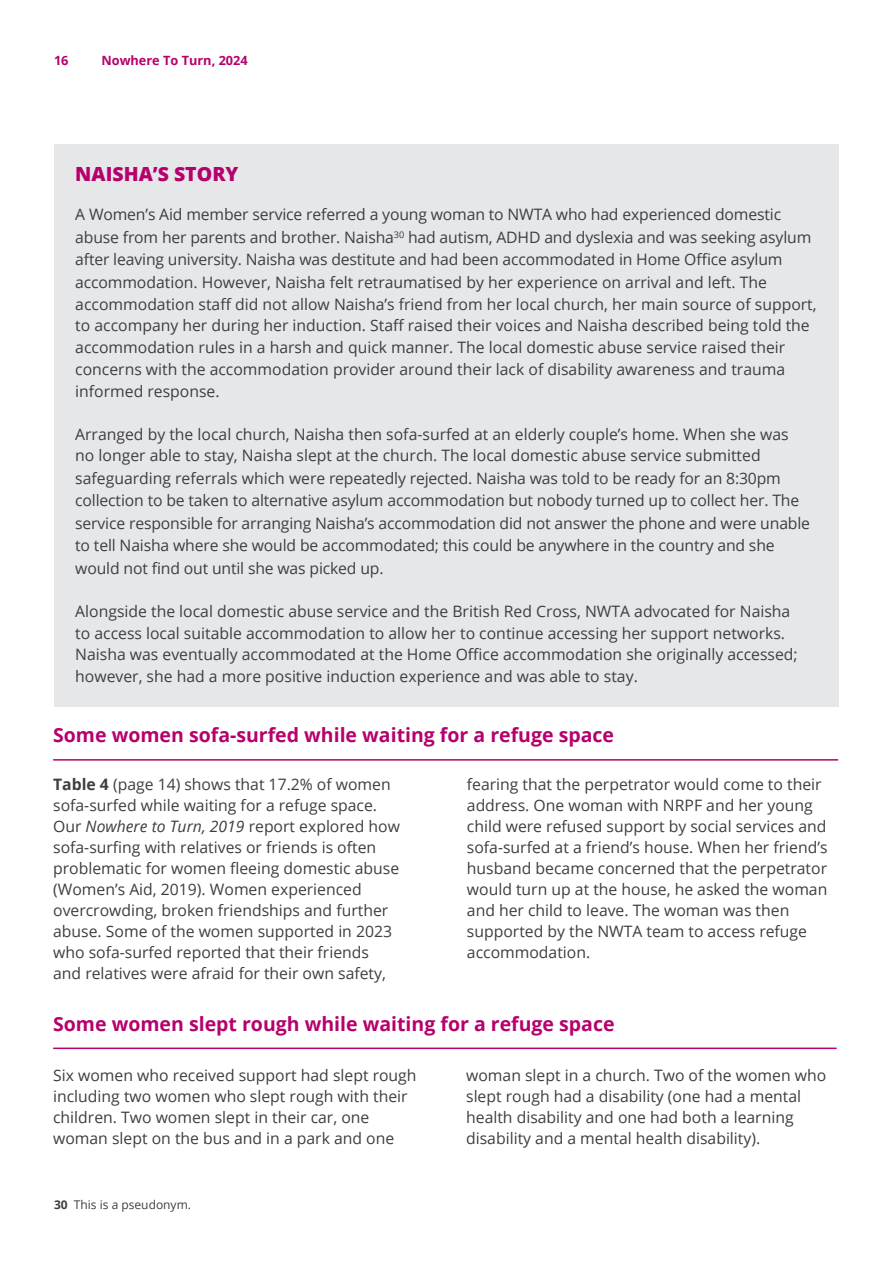
<style>
.page{position:relative;width:893px;height:1263px;background:#fff}
.page>*{position:absolute;margin:0;border:0;box-sizing:border-box;transform-origin:0 0}
.t1{font:700 19.5px "Open Sans";color:#b6006c}
.t2{font:800 19.5px "Open Sans";color:#b6006c}
.t3{font:15.75px/21px "Open Sans";color:#3e3e3f}
.t4{font:700 12.75px "Open Sans";color:#b6006c}
.t5{font:12px "Open Sans";color:#3e3e3f}
.s1{font-weight:700}
.s2{font-style:italic}
</style>
<div class="page">
<div style="left:54px;top:187px;width:785px;height:235px;background:#e6e7e9"></div>
<div style="left:54px;top:145px;width:785px;height:49px;background:#e6e7e9"></div>
<div style="left:54px;top:406px;width:785px;height:193px;background:#e6e7e9"></div>
<div style="left:54px;top:583px;width:785px;height:124px;background:#e6e7e9"></div>
<hr style="left:53px;top:759px;width:785px;height:2px;background:#b6006c">
<hr style="left:53px;top:1047px;width:784px;height:2px;background:#b6006c">
<p class="t4" style="left:54px;top:55px;width:16px">16</p>
<p class="t4" style="left:101px;top:55px;width:148px">Nowhere To Turn, 2024</p>
<p class="t2" style="left:75px;top:166px;width:165px">NAISHA’S STORY</p>
<p class="t3" style="left:75px;top:205px;width:743px;line-height:22px">A Women’s Aid member service referred a young woman to NWTA who had experienced domestic abuse from her parents and brother. Naisha<sup>30</sup> had autism, ADHD and dyslexia and was seeking asylum after leaving university. Naisha was destitute and had been accommodated in Home Office asylum accommodation. However, Naisha felt retraumatised by her experience on arrival and left. The accommodation staff did not allow Naisha’s friend from her local church, her main source of support, to accompany her during her induction. Staff raised their voices and Naisha described being told the accommodation rules in a harsh and quick manner. The local domestic abuse service raised their concerns with the accommodation provider around their lack of disability awareness and trauma informed response.</p>
<p class="t3" style="left:75px;top:424px;width:736px;line-height:22.4px">Arranged by the local church, Naisha then sofa-surfed at an elderly couple’s home. When she was no longer able to stay, Naisha slept at the church. The local domestic abuse service submitted safeguarding referrals which were repeatedly rejected. Naisha was told to be ready for an 8:30pm collection to be taken to alternative asylum accommodation but nobody turned up to collect her. The service responsible for arranging Naisha’s accommodation did not answer the phone and were unable to tell Naisha where she would be accommodated; this could be anywhere in the country and she would not find out until she was picked up.</p>
<p class="t3" style="left:75px;top:602px;width:724px;line-height:21.8px">Alongside the local domestic abuse service and the British Red Cross, NWTA advocated for Naisha to access local suitable accommodation to allow her to continue accessing her support networks.<br>Naisha was eventually accommodated at the Home Office accommodation she originally accessed; however, she had a more positive induction experience and was able to stay.</p>
<p class="t1" style="left:53px;top:727px;width:562px">Some women sofa-surfed while waiting for a refuge space</p>
<p class="t3" style="left:53px;top:774px;width:348px"><span class="s1">Table 4</span> (page 14) shows that 17.2% of women sofa-surfed while waiting for a refuge space.<br>Our <span class="s2">Nowhere to Turn, 2019</span> report explored how sofa-surfing with relatives or friends is often problematic for women fleeing domestic abuse (Women’s Aid, 2019). Women experienced overcrowding, broken friendships and further abuse. Some of the women supported in 2023 who sofa-surfed reported that their friends and relatives were afraid for their own safety,</p>
<p class="t3" style="left:467px;top:775px;width:362px">fearing that the perpetrator would come to their address. One woman with NRPF and her young child were refused support by social services and sofa-surfed at a friend’s house. When her friend’s husband became concerned that the perpetrator would turn up at the house, he asked the woman and her child to leave. The woman was then supported by the NWTA team to access refuge accommodation.</p>
<p class="t1" style="left:53px;top:1016px;width:563px">Some women slept rough while waiting for a refuge space</p>
<p class="t3" style="left:53px;top:1067px;width:365px">Six women who received support had slept rough including two women who slept rough with their children. Two women slept in their car, one woman slept on the bus and in a park and one</p>
<p class="t3" style="left:466px;top:1067px;width:362px">woman slept in a church. Two of the women who slept rough had a disability (one had a mental health disability and one had both a learning disability and a mental health disability).</p>
<p class="t5" style="left:54px;top:1200px;width:139px"><span class="s1">30</span> This is a pseudonym.</p>
</div>
